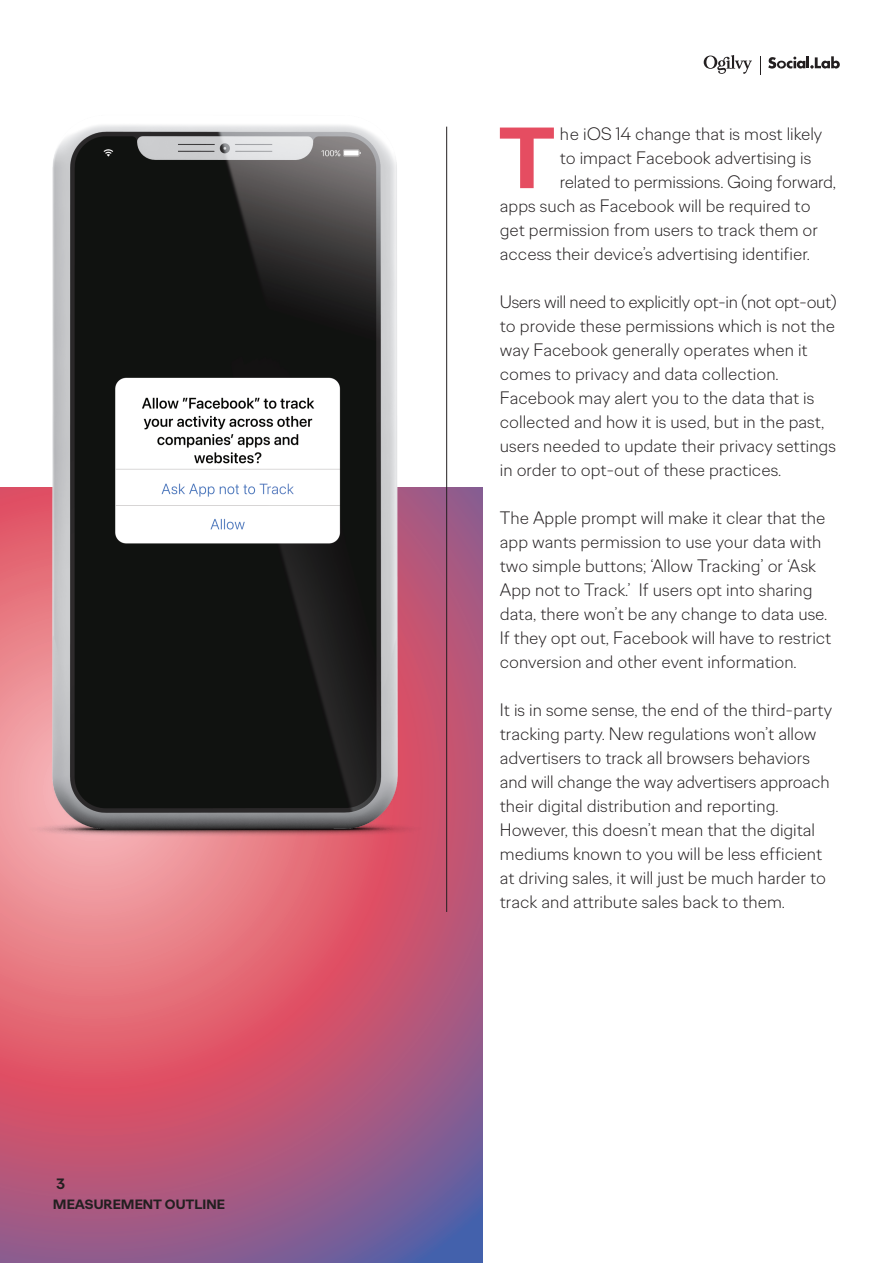
<style>
.page{position:relative;width:893px;height:1263px;background:#fff}
.page>*{position:absolute;margin:0;border:0;box-sizing:border-box;transform-origin:0 0}
.Style_de_paragraphe{font:700 86.55px "Ogilvy Sans";color:#e54d61}
.Style_de_paragraphe-2{font:300 18px/24px "Ogilvy Sans";color:#231f20}
.t1{font:700 15px "Ogilvy Sans";color:#231f20}
.t2{font:700 13.5px "Ogilvy Sans";color:#231f20}
</style>
<div class="page">
<svg style="left:0;top:877px;width:482px;height:386px;background:#bf607d"></svg>
<img style="left:0;top:126px;width:483px;height:751px">
<img style="left:28px;top:125px;width:415px;height:752px">
<hr style="left:446px;top:127px;width:1px;height:785px;background:#231f20">
<svg style="left:704px;top:55px;width:48px;height:19px"></svg>
<svg style="left:768px;top:56px;width:72px;height:13px"></svg>
<svg style="left:760px;top:56px;width:1px;height:19px"></svg>
<p class="t1" style="left:56px;top:1173px;width:11px">3</p>
<p class="t2" style="left:53px;top:1195px;width:173px">MEASUREMENT OUTLINE</p>
<p class="Style_de_paragraphe" style="left:498px;top:101px;width:58px">T</p>
<p class="Style_de_paragraphe-2" style="left:560px;top:121px;width:264px">he iOS 14 change that is most likely</p>
<p class="Style_de_paragraphe-2" style="left:560px;top:145px;width:253px">to impact Facebook advertising is</p>
<p class="Style_de_paragraphe-2" style="left:560px;top:169px;width:278px">related to permissions. Going forward,</p>
<p class="Style_de_paragraphe-2" style="left:500px;top:193px;width:312px">apps such as Facebook will be required to</p>
<p class="Style_de_paragraphe-2" style="left:500px;top:217px;width:320px">get permission from users to track them or</p>
<p class="Style_de_paragraphe-2" style="left:500px;top:241px;width:312px">access their device’s advertising identifier.</p>
<p class="Style_de_paragraphe-2" style="left:500px;top:289px;width:339px">Users will need to explicitly opt-in (not opt-out) to provide these permissions which is not the way Facebook generally operates when it comes to privacy and data collection.<br>Facebook may alert you to the data that is collected and how it is used, but in the past, users needed to update their privacy settings in order to opt-out of these practices.</p>
<p class="Style_de_paragraphe-2" style="left:500px;top:505px;width:333px">The Apple prompt will make it clear that the app wants permission to use your data with two simple buttons; ‘Allow Tracking’ or ‘Ask App not to Track.’ If users opt into sharing data, there won’t be any change to data use.<br>If they opt out, Facebook will have to restrict conversion and other event information.</p>
<p class="Style_de_paragraphe-2" style="left:500px;top:697px;width:334px">It is in some sense, the end of the third-party tracking party. New regulations won’t allow advertisers to track all browsers behaviors and will change the way advertisers approach their digital distribution and reporting.<br>However, this doesn’t mean that the digital mediums known to you will be less efficient at driving sales, it will just be much harder to track and attribute sales back to them.</p>
</div>
